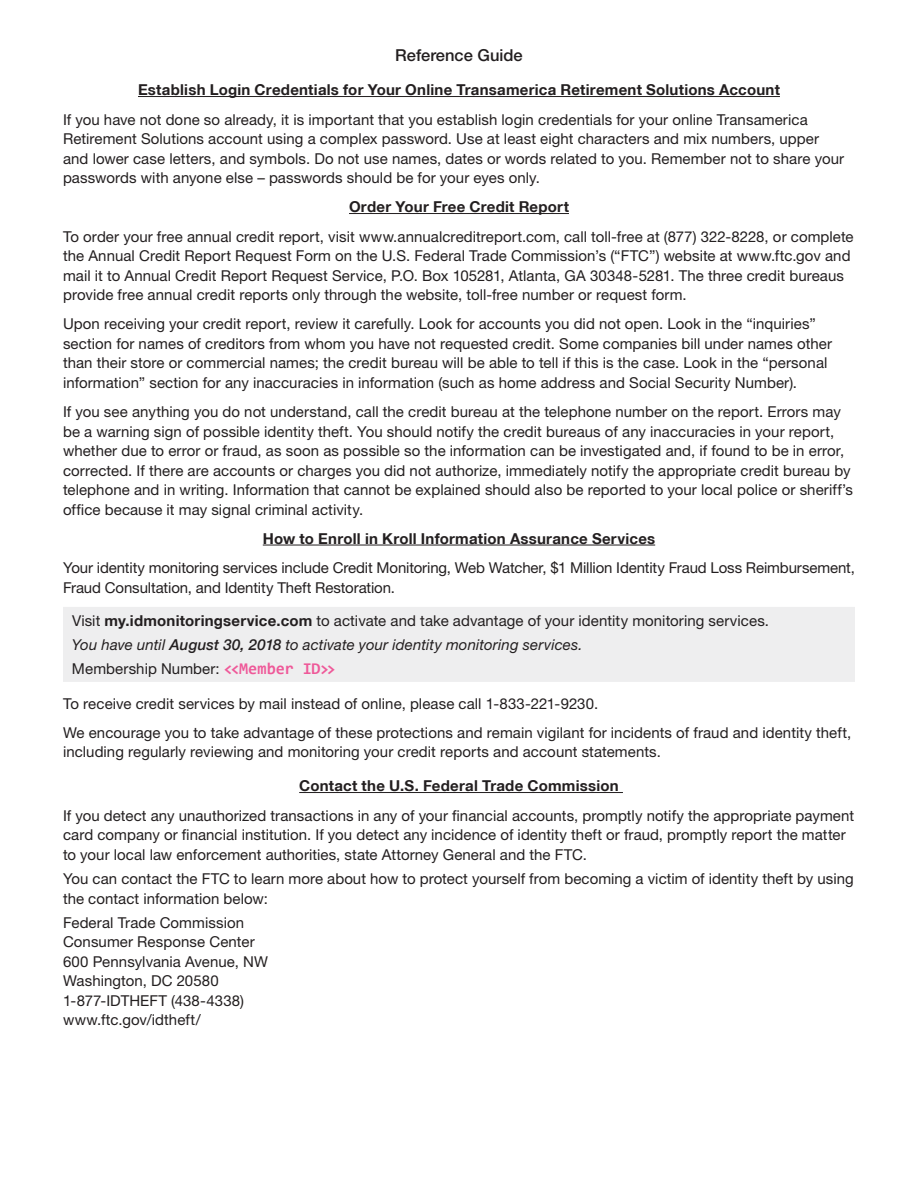
<style>
.page{position:relative;width:918px;height:1188px;background:#fff}
.page>*{position:absolute;margin:0;border:0;box-sizing:border-box;transform-origin:0 0}
.t1{font:500 16.5px "Helvetica Neue LT Std";color:#231f20}
.t2{font:15px/19.5px "Helvetica Neue LT Std";letter-spacing:.005em;color:#231f20}
.t3{font:700 15px "Helvetica Neue LT";letter-spacing:.015em;color:#231f20}
.s1{font-family:"Helvetica Neue LT";font-weight:700}
.s2{font-style:italic}
.s3{font-family:"Helvetica Neue LT";font-weight:500;font-style:italic}
.s4{font-family:"Consolas";font-weight:700;font-size:16.5px;color:#ef5999}
</style>
<div class="page">
<hr style="left:138px;top:96px;width:642px;height:1px;background:#231f20">
<hr style="left:349px;top:213px;width:220px;height:1px;background:#231f20">
<hr style="left:263px;top:545px;width:392px;height:1px;background:#231f20">
<div style="left:63px;top:607px;width:792px;height:25px;background:#eeeeef"></div>
<div style="left:63px;top:631px;width:792px;height:25px;background:#eeeeef"></div>
<div style="left:63px;top:655px;width:792px;height:27px;background:#eeeeef"></div>
<hr style="left:299px;top:792px;width:324px;height:1px;background:#231f20">
<p class="t1" style="left:395px;top:46px;width:129px">Reference Guide</p>
<p class="t3" style="left:138px;top:81px;width:643px">Establish Login Credentials for Your Online Transamerica Retirement Solutions Account</p>
<p class="t2" style="left:63px;top:109px;width:783px">If you have not done so already, it is important that you establish login credentials for your online Transamerica Retirement Solutions account using a complex password. Use at least eight characters and mix numbers, upper and lower case letters, and symbols. Do not use names, dates or words related to you. Remember not to share your passwords with anyone else – passwords should be for your eyes only.</p>
<p class="t3" style="left:349px;top:198px;width:221px">Order Your Free Credit Report</p>
<p class="t2" style="left:63px;top:226px;width:792px">To order your free annual credit report, visit www.annualcreditreport.com, call toll-free at (877) 322-8228, or complete the Annual Credit Report Request Form on the U.S. Federal Trade Commission’s (“FTC”) website at www.ftc.gov and mail it to Annual Credit Report Request Service, P.O. Box 105281, Atlanta, GA 30348-5281. The three credit bureaus provide free annual credit reports only through the website, toll-free number or request form.</p>
<p class="t2" style="left:63px;top:314px;width:771px">Upon receiving your credit report, review it carefully. Look for accounts you did not open. Look in the “inquiries” section for names of creditors from whom you have not requested credit. Some companies bill under names other than their store or commercial names; the credit bureau will be able to tell if this is the case. Look in the “personal information” section for any inaccuracies in information (such as home address and Social Security Number).</p>
<p class="t2" style="left:63px;top:402px;width:792px">If you see anything you do not understand, call the credit bureau at the telephone number on the report. Errors may be a warning sign of possible identity theft. You should notify the credit bureaus of any inaccuracies in your report, whether due to error or fraud, as soon as possible so the information can be investigated and, if found to be in error, corrected. If there are accounts or charges you did not authorize, immediately notify the appropriate credit bureau by telephone and in writing. Information that cannot be explained should also be reported to your local police or sheriff’s office because it may signal criminal activity.</p>
<p class="t3" style="left:263px;top:529px;width:394px">How to Enroll in Kroll Information Assurance Services</p>
<p class="t2" style="left:63px;top:558px;width:793px">Your identity monitoring services include Credit Monitoring, Web Watcher, $1 Million Identity Fraud Loss Reimbursement,<br>Fraud Consultation, and Identity Theft Restoration.</p>
<p class="t2" style="left:72px;top:609px;width:699px;line-height:24px">Visit <span class="s1">my.idmonitoringservice.com</span> to activate and take advantage of your identity monitoring services.<br><span class="s2">You have until</span> <span class="s3">August 30, 2018</span> <span class="s2">to activate your identity monitoring services.<br></span>Membership Number: <span class="s4">&lt;&lt;Member ID&gt;&gt;</span></p>
<p class="t2" style="left:63px;top:688px;width:790px;line-height:29.2px">To receive credit services by mail instead of online, please call 1-833-221-9230.<br>We encourage you to take advantage of these protections and remain vigilant for incidents of fraud and identity theft,</p>
<p class="t2" style="left:63px;top:742px;width:599px">including regularly reviewing and monitoring your credit reports and account statements.</p>
<p class="t3" style="left:299px;top:777px;width:321px">Contact the U.S. Federal Trade Commission</p>
<p class="t2" style="left:63px;top:805px;width:793px">If you detect any unauthorized transactions in any of your financial accounts, promptly notify the appropriate payment card company or financial institution. If you detect any incidence of identity theft or fraud, promptly report the matter to your local law enforcement authorities, state Attorney General and the FTC.</p>
<p class="t2" style="left:63px;top:869px;width:792px">You can contact the FTC to learn more about how to protect yourself from becoming a victim of identity theft by using the contact information below:</p>
<p class="t2" style="left:63px;top:913px;width:206px">Federal Trade Commission<br>Consumer Response Center<br>600 Pennsylvania Avenue, NW<br>Washington, DC 20580<br>1-877-IDTHEFT (438-4338) www.ftc.gov/idtheft/</p>
</div>
